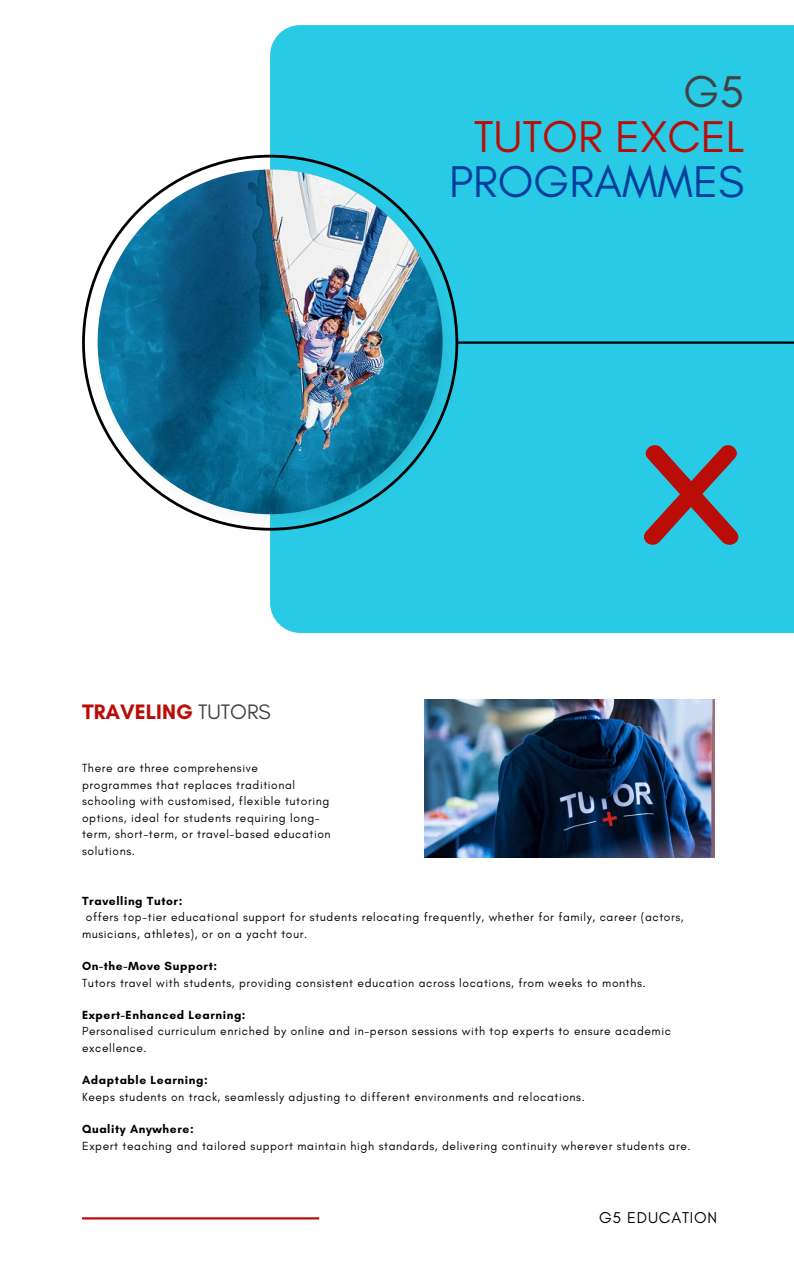
<style>
.page{position:relative;width:794px;height:1266px;background:#fff}
.page>*{position:absolute;margin:0;border:0;box-sizing:border-box;transform-origin:0 0}
.t1{font:300 156.38px "Hero";color:#bb0d08}
.t2{font:45.3px/45px "Glacial Indifference";color:#bb0d08;text-align:right}
.t3{font:700 21.3px "Glacial Indifference";color:#bb0d08}
.t4{font:15.98px "Glacial Indifference";letter-spacing:.05em;color:#000}
.t5{font:12px/16.5px "Glacial Indifference";letter-spacing:.05em;color:#000}
.t6{font:700 12px "Glacial Indifference";letter-spacing:.05em;color:#000}
.s1{color:#414141}
.s2{color:#003e9b}
.s3{font-weight:400;color:#414141}
</style>
<div class="page">
<div style="left:270px;top:25px;width:523px;height:608px;background:#29cae6"></div>
<svg style="left:82px;top:155px;width:376px;height:375px"></svg>
<img style="left:98px;top:169px;width:344px;height:345px;border-radius:50%">
<hr style="left:458px;top:341px;width:335px;height:3px;background:#000">
<hr style="left:82px;top:1217px;width:237px;height:2px;background:#bb0d08">
<img style="left:424px;top:700px;width:290px;height:158px">
<p class="t2" style="left:449px;top:68px;width:296px"><span class="s1">G5<br></span>TUTOR EXCEL<br><span class="s2">PROGRAMMES</span></p>
<p class="t3" style="left:82px;top:699px;width:190px">TRAVELING <span class="s3">TUTORS</span></p>
<p class="t5" style="left:82px;top:760px;width:250px">There are three comprehensive<br>programmes that replaces traditional schooling with customised, flexible tutoring options, ideal for students requiring long&shy;term, short-term, or travel-based education solutions.</p>
<p class="t1" style="left:643px;top:396px;width:102px">X</p>
<p class="t6" style="left:82px;top:893px;width:102px">Travelling Tutor:</p>
<p class="t5" style="left:82px;top:909px;width:602px;text-indent:4px">offers top-tier educational support for students relocating frequently, whether for family, career (actors, musicians, athletes), or on a yacht tour.</p>
<h2 class="t6" style="left:82px;top:959px;width:136px">On-the-Move Support:</h2>
<p class="t5" style="left:82px;top:974px;width:565px">Tutors travel with students, providing consistent education across locations, from weeks to months.</p>
<p class="t6" style="left:82px;top:1007px;width:165px">Expert-Enhanced Learning:</p>
<p class="t5" style="left:82px;top:1023px;width:590px">Personalised curriculum enriched by online and in-person sessions with top experts to ensure academic excellence.</p>
<p class="t6" style="left:82px;top:1073px;width:127px">Adaptable Learning:</p>
<p class="t5" style="left:82px;top:1088px;width:504px">Keeps students on track, seamlessly adjusting to different environments and relocations.</p>
<p class="t6" style="left:82px;top:1122px;width:113px">Quality Anywhere:</p>
<p class="t5" style="left:82px;top:1137px;width:609px">Expert teaching and tailored support maintain high standards, delivering continuity wherever students are.</p>
<p class="t4" style="left:598px;top:1207px;width:120px">G5 EDUCATION</p>
</div>
